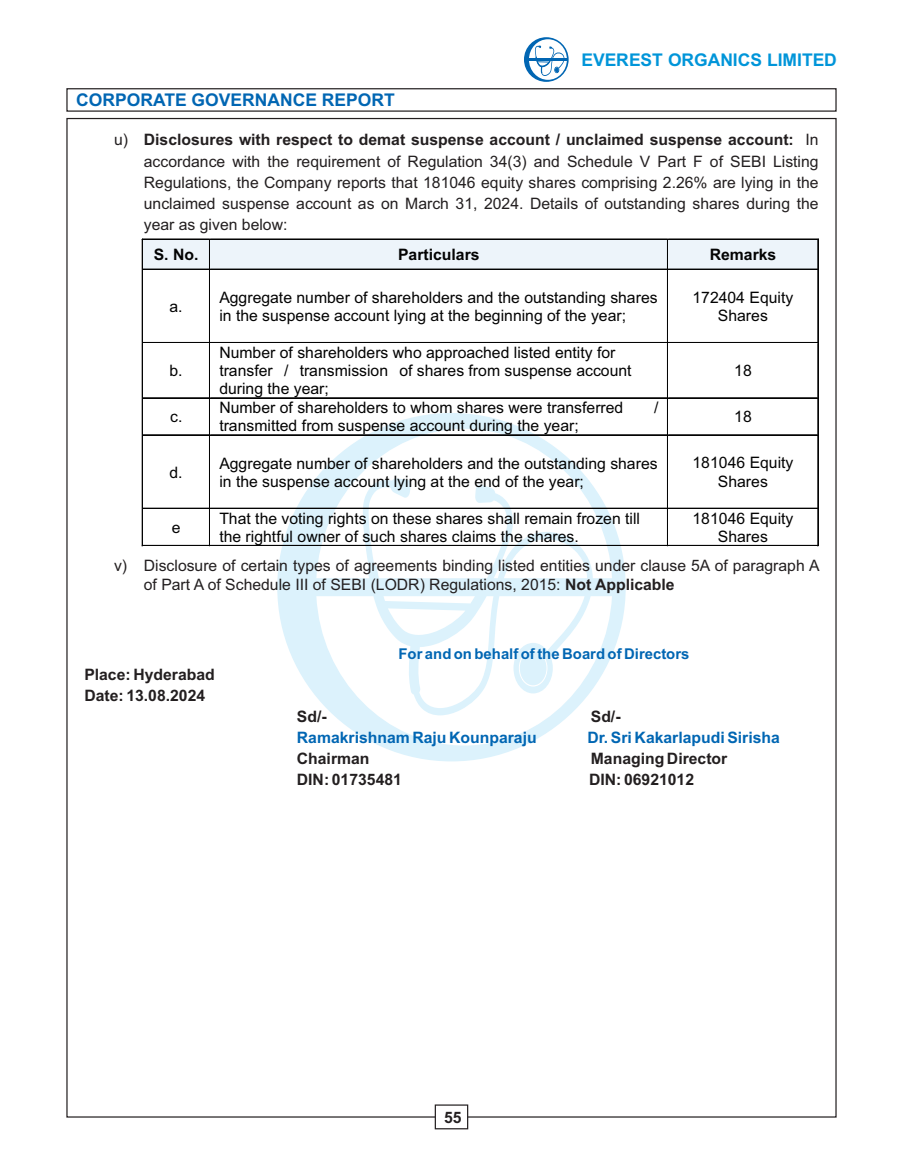
<style>
.page{position:relative;width:903px;height:1166px;background:#fff}
.page>*{position:absolute;margin:0;border:0;box-sizing:border-box;transform-origin:0 0}
.t1{font:700 17.5px "Arial";color:#0166b3}
.t2{font:700 17.5px "Arial";color:#0095d9}
.t3{font:15.75px/18px "Arial";color:#030303}
.t4{font:15.75px/21.2px "Arial";color:#231f20}
.t5{font:700 15.75px/21.2px "Arial";color:#231f20}
.t6{font:700 15.75px "Arial";color:#0166b3}
.t7{font:700 15.75px "Arial";color:#030303}
.t8{font:700 14.88px "Arial";color:#0166b3}
.s1{font-weight:700}
</style>
<div class="page">
<svg style="left:277px;top:413px;width:349px;height:348px"></svg>
<div style="left:143px;top:240px;width:675px;height:30px;background:#edf4fa"></div>
<div style="left:66px;top:88px;width:770px;height:24px;border:1px solid #231f20"></div>
<svg style="left:434px;top:1104px;width:35px;height:26px"></svg>
<hr style="left:143px;top:239px;width:66px;height:1px;background:#030303">
<hr style="left:210px;top:239px;width:457px;height:1px;background:#030303">
<hr style="left:668px;top:239px;width:150px;height:1px;background:#030303">
<svg style="left:142px;top:239px;width:1px;height:31px"></svg>
<hr style="left:143px;top:269px;width:66px;height:1px;background:#030303">
<svg style="left:209px;top:239px;width:1px;height:31px"></svg>
<hr style="left:210px;top:269px;width:457px;height:1px;background:#030303">
<svg style="left:667px;top:239px;width:1px;height:31px"></svg>
<hr style="left:668px;top:269px;width:150px;height:1px;background:#030303">
<svg style="left:817px;top:239px;width:2px;height:31px"></svg>
<hr style="left:142px;top:270px;width:1px;height:72px;background:#030303">
<hr style="left:209px;top:270px;width:1px;height:72px;background:#030303">
<hr style="left:667px;top:270px;width:1px;height:72px;background:#030303">
<hr style="left:818px;top:270px;width:1px;height:72px;background:#030303">
<hr style="left:817px;top:270px;width:1px;height:72px;background:#030303">
<hr style="left:143px;top:342px;width:66px;height:1px;background:#030303">
<hr style="left:210px;top:342px;width:457px;height:1px;background:#030303">
<hr style="left:668px;top:342px;width:150px;height:1px;background:#030303">
<hr style="left:142px;top:343px;width:1px;height:55px;background:#030303">
<hr style="left:209px;top:343px;width:1px;height:55px;background:#030303">
<hr style="left:667px;top:343px;width:1px;height:55px;background:#030303">
<hr style="left:818px;top:343px;width:1px;height:55px;background:#030303">
<hr style="left:817px;top:343px;width:1px;height:55px;background:#030303">
<hr style="left:143px;top:398px;width:66px;height:1px;background:#030303">
<hr style="left:143px;top:397px;width:66px;height:1px;background:#030303">
<hr style="left:210px;top:398px;width:457px;height:1px;background:#030303">
<hr style="left:210px;top:397px;width:457px;height:1px;background:#030303">
<hr style="left:668px;top:398px;width:150px;height:1px;background:#030303">
<hr style="left:668px;top:397px;width:150px;height:1px;background:#030303">
<hr style="left:142px;top:399px;width:1px;height:36px;background:#030303">
<hr style="left:209px;top:399px;width:1px;height:36px;background:#030303">
<hr style="left:667px;top:399px;width:1px;height:36px;background:#030303">
<hr style="left:818px;top:399px;width:1px;height:36px;background:#030303">
<hr style="left:817px;top:399px;width:1px;height:36px;background:#030303">
<hr style="left:143px;top:435px;width:66px;height:1px;background:#030303">
<hr style="left:143px;top:434px;width:66px;height:1px;background:#030303">
<hr style="left:210px;top:435px;width:457px;height:1px;background:#030303">
<hr style="left:210px;top:434px;width:457px;height:1px;background:#030303">
<hr style="left:668px;top:435px;width:150px;height:1px;background:#030303">
<hr style="left:668px;top:434px;width:150px;height:1px;background:#030303">
<hr style="left:142px;top:436px;width:1px;height:72px;background:#030303">
<hr style="left:209px;top:436px;width:1px;height:72px;background:#030303">
<hr style="left:667px;top:436px;width:1px;height:72px;background:#030303">
<hr style="left:818px;top:436px;width:1px;height:72px;background:#030303">
<hr style="left:817px;top:436px;width:1px;height:72px;background:#030303">
<hr style="left:143px;top:508px;width:66px;height:1px;background:#030303">
<hr style="left:210px;top:508px;width:457px;height:1px;background:#030303">
<hr style="left:668px;top:508px;width:150px;height:1px;background:#030303">
<hr style="left:142px;top:509px;width:1px;height:36px;background:#030303">
<hr style="left:143px;top:545px;width:66px;height:1px;background:#030303">
<hr style="left:209px;top:509px;width:1px;height:36px;background:#030303">
<hr style="left:210px;top:545px;width:457px;height:1px;background:#030303">
<hr style="left:667px;top:509px;width:1px;height:36px;background:#030303">
<hr style="left:668px;top:545px;width:150px;height:1px;background:#030303">
<hr style="left:818px;top:509px;width:1px;height:36px;background:#030303">
<hr style="left:817px;top:509px;width:1px;height:36px;background:#030303">
<svg style="left:524px;top:37px;width:45px;height:45px"></svg>
<p class="t1" style="left:76px;top:93px;width:320px">CORPORATE GOVERNANCE REPORT</p>
<p class="t2" style="left:582px;top:53px;width:257px">EVEREST ORGANICS LIMITED</p>
<p class="t4" style="left:144px;top:131px;width:676px;text-align:justify;text-indent:-30px">u) <span class="s1">Disclosures with respect to demat suspense account / unclaimed suspense account:</span> In accordance with the requirement of Regulation 34(3) and Schedule V Part F of SEBI Listing Regulations, the Company reports that 181046 equity shares comprising 2.26% are lying in the unclaimed suspense account as on March 31, 2024. Details of outstanding shares during the year as given below:</p>
<p class="t7" style="left:154px;top:248px;width:46px">S. No.</p>
<p class="t7" style="left:398px;top:248px;width:83px">Particulars</p>
<p class="t7" style="left:710px;top:248px;width:68px">Remarks</p>
<p class="t3" style="left:169px;top:299px;width:15px">a.</p>
<p class="t3" style="left:169px;top:363px;width:15px">b.</p>
<p class="t3" style="left:170px;top:409px;width:14px">c.</p>
<p class="t3" style="left:219px;top:290px;width:440px">Aggregate number of shareholders and the outstanding shares in the suspense account lying at the beginning of the year;</p>
<p class="t3" style="left:692px;top:289px;width:102px;text-align:center">172404 Equity<br>Shares</p>
<p class="t3" style="left:219px;top:345px;width:414px">Number of shareholders who approached listed entity for transfer / transmission of shares from suspense account during the year;</p>
<p class="t3" style="left:219px;top:400px;width:405px">Number of shareholders to whom shares were transferred</p>
<p class="t3" style="left:654px;top:400px;width:6px">/</p>
<p class="t3" style="left:219px;top:418px;width:361px">transmitted from suspense account during the year;</p>
<p class="t3" style="left:734px;top:363px;width:19px">18</p>
<p class="t3" style="left:734px;top:409px;width:19px">18</p>
<p class="t3" style="left:169px;top:464px;width:15px">d.</p>
<p class="t3" style="left:219px;top:455px;width:440px">Aggregate number of shareholders and the outstanding shares in the suspense account lying at the end of the year;</p>
<p class="t3" style="left:692px;top:455px;width:103px;text-align:center">181046 Equity<br>Shares</p>
<p class="t3" style="left:172px;top:520px;width:10px">e</p>
<p class="t3" style="left:219px;top:510px;width:422px">That the voting rights on these shares shall remain frozen till the rightful owner of such shares claims the shares.</p>
<p class="t3" style="left:692px;top:510px;width:103px;text-align:center">181046 Equity<br>Shares</p>
<p class="t4" style="left:144px;top:557px;width:677px;line-height:19.4px;text-indent:-30px">v) Disclosure of certain types of agreements binding listed entities under clause 5A of paragraph A of Part A of Schedule III of SEBI (LODR) Regulations, 2015: <span class="s1">Not Applicable</span></p>
<p class="t5" style="left:84px;top:665px;width:132px">Place: Hyderabad<br>Date: 13.08.2024</p>
<p class="t8" style="left:398px;top:648px;width:292px">For and on behalf of the Board of Directors</p>
<p class="t5" style="left:297px;top:707px;width:31px">Sd/-</p>
<p class="t5" style="left:591px;top:707px;width:31px">Sd/-</p>
<p class="t6" style="left:297px;top:732px;width:241px">Ramakrishnam Raju Kounparaju</p>
<p class="t6" style="left:587px;top:732px;width:194px">Dr. Sri Kakarlapudi Sirisha</p>
<p class="t5" style="left:297px;top:749px;width:74px">Chairman</p>
<p class="t5" style="left:591px;top:749px;width:138px">Managing Director</p>
<p class="t5" style="left:297px;top:771px;width:107px">DIN: 01735481</p>
<p class="t5" style="left:589px;top:771px;width:107px">DIN: 06921012</p>
<p class="t5" style="left:444px;top:1108px;width:19px">55</p>
</div>
